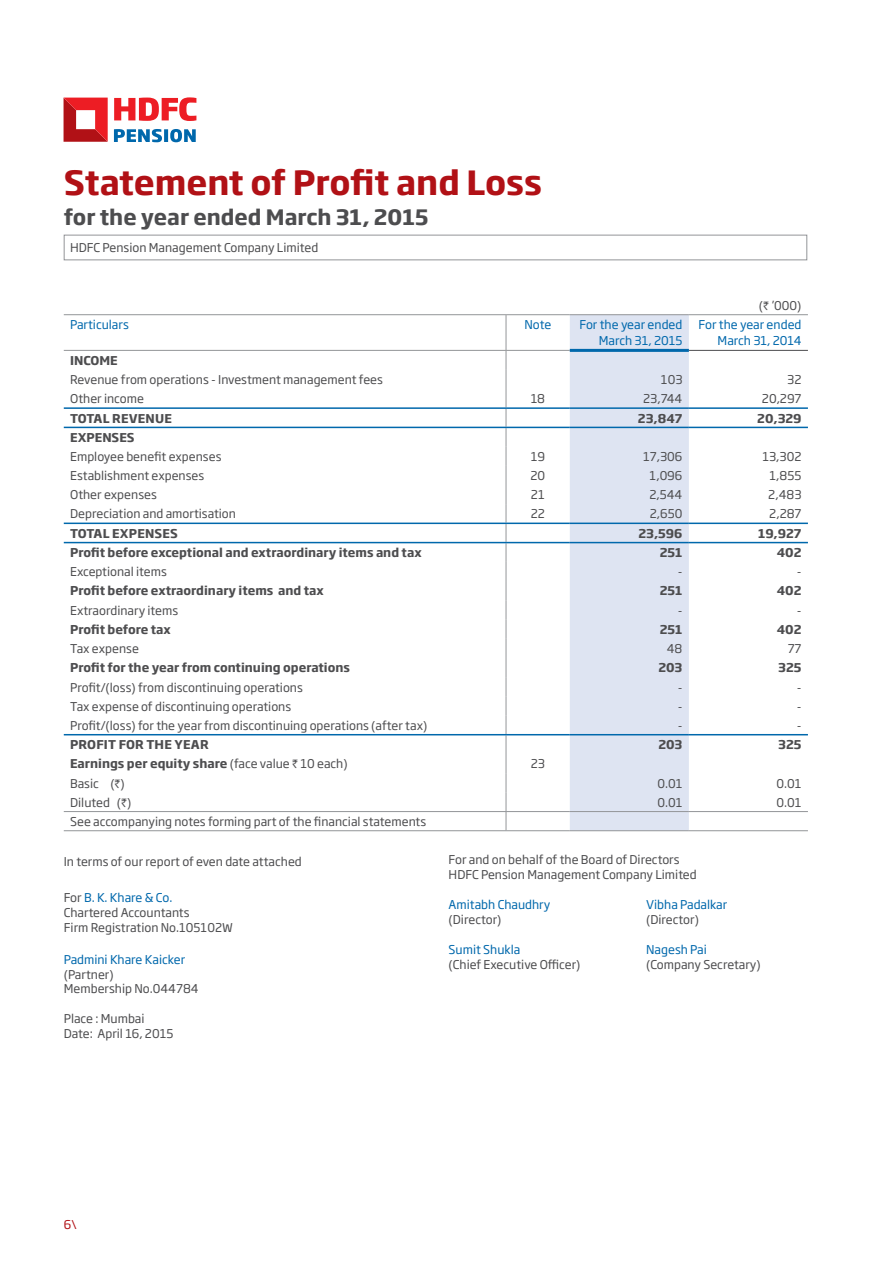
<style>
.page{position:relative;width:893px;height:1263px;background:#fff}
.page>*{position:absolute;margin:0;border:0;box-sizing:border-box;transform-origin:0 0}
.t1{font:700 33px "Soho Gothic Pro";color:#b11116}
.t2{font:700 21px "Soho Gothic Pro";color:#4d4d4f}
.t3{font:12px/14.9px "Soho Gothic Pro";color:#4d4d4f}
.t4{font:700 12px "Soho Gothic Pro";color:#4d4d4f}
.t5{font:12px/16.5px "Soho Gothic Pro";color:#0068ac;text-align:right}
.t6{font:12px "Soho Gothic Pro";color:#b11116}
.s1{font-family:"Rupee"}
.s2{font-weight:400}
.s3{font-family:"Rupee";font-weight:400}
.s4{color:#0068ac}
</style>
<div class="page">
<svg style="left:114px;top:97px;width:82px;height:24px"></svg>
<svg style="left:64px;top:98px;width:44px;height:44px"></svg>
<svg style="left:114px;top:129px;width:82px;height:13px"></svg>
<div style="left:570px;top:315px;width:119px;height:515px;background:#dee4f2"></div>
<hr style="left:506px;top:350px;width:64px;height:1px;background:#939598">
<hr style="left:64px;top:350px;width:442px;height:1px;background:#939598">
<hr style="left:689px;top:314px;width:119px;height:1px;background:#939598">
<hr style="left:64px;top:314px;width:442px;height:1px;background:#939598">
<hr style="left:506px;top:314px;width:64px;height:1px;background:#939598">
<hr style="left:570px;top:314px;width:119px;height:1px;background:#939598">
<hr style="left:64px;top:811px;width:442px;height:1px;background:#939598">
<hr style="left:506px;top:811px;width:64px;height:1px;background:#939598">
<hr style="left:570px;top:811px;width:119px;height:1px;background:#939598">
<hr style="left:689px;top:811px;width:119px;height:1px;background:#939598">
<hr style="left:64px;top:830px;width:442px;height:1px;background:#939598">
<hr style="left:506px;top:830px;width:64px;height:1px;background:#939598">
<hr style="left:570px;top:830px;width:119px;height:1px;background:#939598">
<hr style="left:689px;top:830px;width:119px;height:1px;background:#939598">
<hr style="left:570px;top:349px;width:119px;height:3px;background:#0068ac">
<hr style="left:506px;top:315px;width:1px;height:35px;background:#939598">
<svg style="left:506px;top:351px;width:1px;height:479px"></svg>
<hr style="left:689px;top:350px;width:119px;height:1px;background:#4d4d4f">
<hr style="left:64px;top:407px;width:442px;height:2px;background:#0068ac">
<hr style="left:506px;top:407px;width:64px;height:2px;background:#0068ac">
<hr style="left:570px;top:407px;width:119px;height:2px;background:#0068ac">
<hr style="left:689px;top:407px;width:119px;height:2px;background:#0068ac">
<hr style="left:64px;top:427px;width:442px;height:1px;background:#0068ac">
<hr style="left:506px;top:427px;width:64px;height:1px;background:#0068ac">
<hr style="left:570px;top:427px;width:119px;height:1px;background:#0068ac">
<hr style="left:689px;top:427px;width:119px;height:1px;background:#0068ac">
<hr style="left:64px;top:523px;width:442px;height:1px;background:#0068ac">
<hr style="left:506px;top:523px;width:64px;height:1px;background:#0068ac">
<hr style="left:570px;top:523px;width:119px;height:1px;background:#0068ac">
<hr style="left:689px;top:523px;width:119px;height:1px;background:#0068ac">
<hr style="left:64px;top:542px;width:442px;height:1px;background:#0068ac">
<hr style="left:506px;top:542px;width:64px;height:1px;background:#0068ac">
<hr style="left:570px;top:542px;width:119px;height:1px;background:#0068ac">
<hr style="left:689px;top:542px;width:119px;height:1px;background:#0068ac">
<hr style="left:64px;top:734px;width:442px;height:1px;background:#0068ac">
<hr style="left:506px;top:734px;width:64px;height:1px;background:#0068ac">
<hr style="left:570px;top:734px;width:119px;height:1px;background:#0068ac">
<hr style="left:689px;top:734px;width:119px;height:1px;background:#0068ac">
<div style="left:64px;top:235px;width:743px;height:25px;border:1px solid #939598"></div>
<h1 class="t1" style="left:64px;top:157px;width:480px">Statement of Profit and Loss</h1>
<h2 class="t2" style="left:64px;top:201px;width:366px">for the year ended March 31, 2015</h2>
<p class="t3" style="left:70px;top:239px;width:250px">HDFC Pension Management Company Limited</p>
<p class="t3" style="left:759px;top:297px;width:44px">(<span class="s1">`</span> ’000)</p>
<p class="t5" style="left:70px;top:316px;width:60px">Particulars</p>
<p class="t5" style="left:524px;top:316px;width:28px">Note</p>
<p class="t5" style="left:579px;top:316px;width:104px">For the year ended<br>March 31, 2015</p>
<p class="t5" style="left:699px;top:316px;width:104px">For the year ended<br>March 31, 2014</p>
<p class="t4" style="left:70px;top:351px;width:49px">INCOME</p>
<p class="t3" style="left:70px;top:372px;width:314px">Revenue from operations - Investment management fees</p>
<p class="t3" style="left:661px;top:372px;width:23px">103</p>
<p class="t3" style="left:787px;top:372px;width:16px">32</p>
<p class="t3" style="left:70px;top:391px;width:75px">Other income</p>
<p class="t3" style="left:531px;top:391px;width:16px">18</p>
<p class="t3" style="left:643px;top:391px;width:41px">23,744</p>
<p class="t3" style="left:762px;top:391px;width:41px">20,297</p>
<p class="t4" style="left:70px;top:408px;width:17px">Total</p>
<p class="t4" style="left:112px;top:408px;width:35px">revenue</p>
<p class="t4" style="left:638px;top:408px;width:46px">23,847</p>
<p class="t4" style="left:757px;top:408px;width:46px">20,329</p>
<p class="t4" style="left:70px;top:428px;width:66px">EXPENSES</p>
<p class="t3" style="left:70px;top:448px;width:153px">Employee benefit expenses</p>
<p class="t3" style="left:531px;top:448px;width:16px">19</p>
<p class="t3" style="left:643px;top:448px;width:41px">17,306</p>
<p class="t3" style="left:762px;top:448px;width:41px">13,302</p>
<p class="t3" style="left:70px;top:468px;width:136px">Establishment expenses</p>
<p class="t3" style="left:530px;top:468px;width:16px">20</p>
<p class="t3" style="left:650px;top:468px;width:34px">1,096</p>
<p class="t3" style="left:770px;top:468px;width:33px">1,855</p>
<p class="t3" style="left:70px;top:487px;width:88px">Other expenses</p>
<p class="t3" style="left:531px;top:487px;width:15px">21</p>
<p class="t3" style="left:649px;top:487px;width:35px">2,544</p>
<p class="t3" style="left:768px;top:487px;width:35px">2,483</p>
<p class="t3" style="left:70px;top:506px;width:167px">Depreciation and amortisation</p>
<p class="t3" style="left:531px;top:506px;width:16px">22</p>
<p class="t3" style="left:650px;top:506px;width:34px">2,650</p>
<p class="t3" style="left:769px;top:506px;width:34px">2,287</p>
<p class="t4" style="left:70px;top:524px;width:17px">Total</p>
<p class="t4" style="left:112px;top:524px;width:10px">expenses</p>
<p class="t4" style="left:638px;top:524px;width:46px">23,596</p>
<p class="t4" style="left:758px;top:524px;width:45px">19,927</p>
<p class="t4" style="left:70px;top:543px;width:353px">Profit before exceptional and extraordinary items and tax</p>
<p class="t4" style="left:660px;top:543px;width:24px">251</p>
<p class="t4" style="left:777px;top:543px;width:26px">402</p>
<p class="t3" style="left:70px;top:564px;width:98px">Exceptional items</p>
<p class="t3" style="left:678px;top:564px;width:6px">-</p>
<p class="t3" style="left:797px;top:564px;width:6px">-</p>
<p class="t4" style="left:70px;top:581px;width:255px">Profit before extraordinary items and tax</p>
<p class="t4" style="left:660px;top:581px;width:24px">251</p>
<p class="t4" style="left:777px;top:581px;width:26px">402</p>
<p class="t3" style="left:70px;top:602px;width:110px">Extraordinary items</p>
<p class="t3" style="left:678px;top:602px;width:6px">-</p>
<p class="t3" style="left:797px;top:602px;width:6px">-</p>
<p class="t4" style="left:70px;top:620px;width:102px">Profit before tax</p>
<p class="t4" style="left:660px;top:620px;width:24px">251</p>
<p class="t4" style="left:777px;top:620px;width:26px">402</p>
<p class="t3" style="left:70px;top:640px;width:70px">Tax expense</p>
<p class="t3" style="left:667px;top:640px;width:17px">48</p>
<p class="t3" style="left:788px;top:640px;width:15px">77</p>
<p class="t4" style="left:70px;top:658px;width:281px">Profit for the year from continuing operations</p>
<p class="t4" style="left:658px;top:658px;width:26px">203</p>
<p class="t4" style="left:778px;top:658px;width:25px">325</p>
<p class="t3" style="left:70px;top:679px;width:234px">Profit/(loss) from discontinuing operations</p>
<p class="t3" style="left:678px;top:679px;width:6px">-</p>
<p class="t3" style="left:797px;top:679px;width:6px">-</p>
<p class="t3" style="left:70px;top:698px;width:223px">Tax expense of discontinuing operations</p>
<p class="t3" style="left:678px;top:698px;width:6px">-</p>
<p class="t3" style="left:797px;top:698px;width:6px">-</p>
<p class="t3" style="left:70px;top:717px;width:359px">Profit/(loss) for the year from discontinuing operations (after tax)</p>
<p class="t3" style="left:678px;top:717px;width:6px">-</p>
<p class="t3" style="left:797px;top:717px;width:6px">-</p>
<p class="t4" style="left:70px;top:735px;width:17px">Profit</p>
<p class="t4" style="left:119px;top:735px;width:10px">for</p>
<p class="t4" style="left:146px;top:735px;width:10px">the</p>
<p class="t4" style="left:175px;top:735px;width:10px">year</p>
<p class="t4" style="left:658px;top:735px;width:26px">203</p>
<p class="t4" style="left:778px;top:735px;width:25px">325</p>
<p class="t4" style="left:70px;top:754px;width:279px">Earnings per equity share <span class="s2">(face value</span> <span class="s3">`</span> <span class="s2">10 each)</span></p>
<p class="t3" style="left:531px;top:756px;width:16px">23</p>
<p class="t3" style="left:70px;top:775px;width:56px">Basic (<span class="s1">`</span>)</p>
<p class="t3" style="left:657px;top:775px;width:27px">0.01</p>
<p class="t3" style="left:776px;top:775px;width:27px">0.01</p>
<p class="t3" style="left:70px;top:794px;width:63px">Diluted (<span class="s1">`</span>)</p>
<p class="t3" style="left:657px;top:794px;width:27px">0.01</p>
<p class="t3" style="left:776px;top:794px;width:27px">0.01</p>
<p class="t3" style="left:70px;top:813px;width:358px">See accompanying notes forming part of the financial statements</p>
<p class="t3" style="left:64px;top:853px;width:240px">In terms of our report of even date attached</p>
<p class="t3" style="left:64px;top:889px;width:171px">For <span class="s4">B. K. Khare &amp; Co.<br></span>Chartered Accountants<br>Firm Registration No.105102W</p>
<p class="t5" style="left:64px;top:950px;width:123px">Padmini Khare Kaicker</p>
<p class="t3" style="left:64px;top:966px;width:136px">(Partner)<br>Membership No.044784</p>
<p class="t3" style="left:64px;top:1010px;width:111px">Place : Mumbai<br>Date: April 16, 2015</p>
<p class="t6" style="left:64px;top:1215px;width:14px">6\</p>
<p class="t3" style="left:449px;top:852px;width:250px">For and on behalf of the Board of Directors<br>HDFC Pension Management Company Limited</p>
<p class="t5" style="left:449px;top:895px;width:103px">Amitabh Chaudhry</p>
<p class="t5" style="left:646px;top:895px;width:83px">Vibha Padalkar</p>
<p class="t3" style="left:449px;top:911px;width:54px">(Director)</p>
<p class="t3" style="left:646px;top:911px;width:54px">(Director)</p>
<p class="t5" style="left:449px;top:940px;width:73px">Sumit Shukla</p>
<p class="t5" style="left:646px;top:940px;width:62px">Nagesh Pai</p>
<p class="t3" style="left:449px;top:956px;width:133px">(Chief Executive Officer)</p>
<p class="t3" style="left:646px;top:956px;width:116px">(Company Secretary)</p>
</div>
